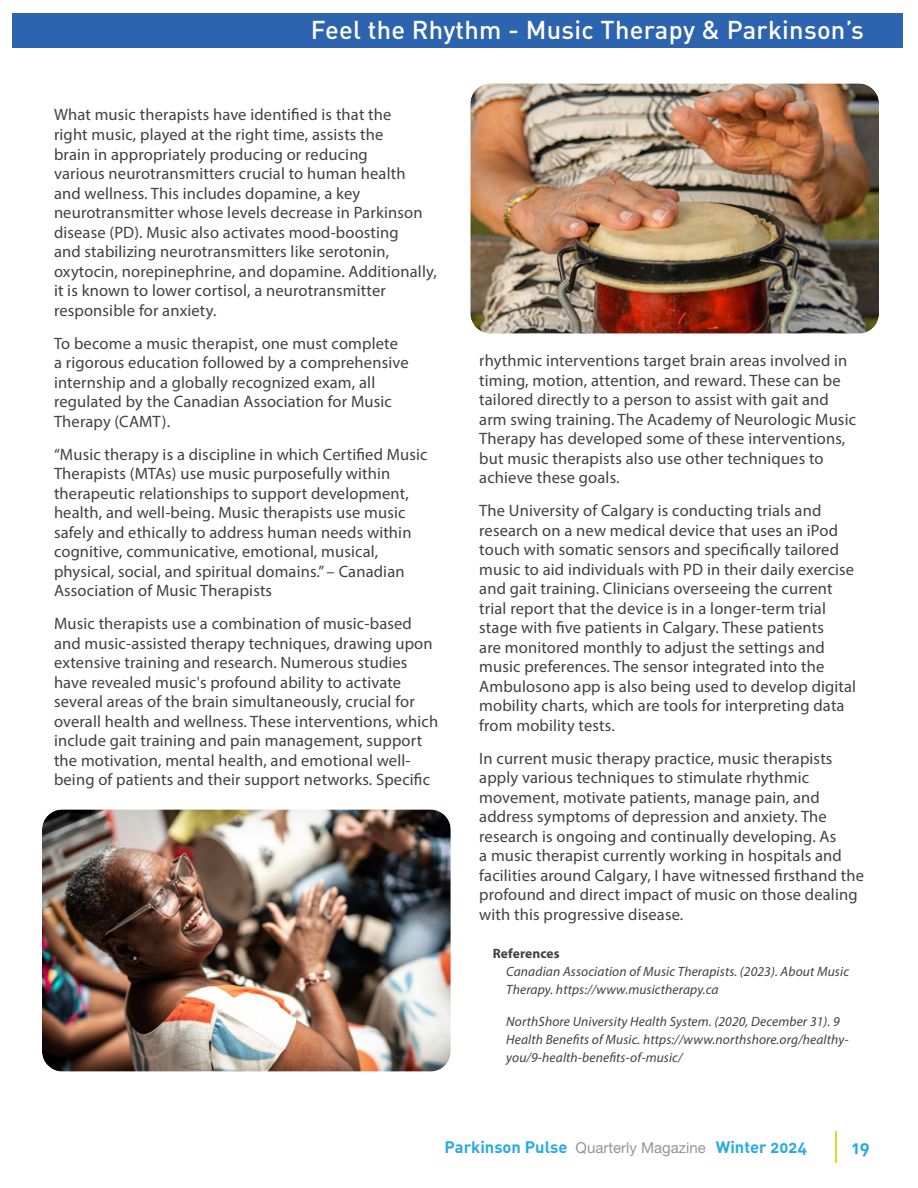
<style>
.page{position:relative;width:918px;height:1188px;background:#fff}
.page>*{position:absolute;margin:0;border:0;box-sizing:border-box;transform-origin:0 0}
.t1{font:25.5px "DIN Medium Alternate";letter-spacing:.01em;color:#fff}
.t2{font:18px "DIN Bold Alternate";color:#28aae1}
.t3{font:16.5px/19.5px "Myriad Pro";letter-spacing:.01em;color:#414042}
.t4{font:16.5px "DIN Bold Alternate";color:#28aae1}
.t5{font:italic 13.5px/18px "Myriad Pro";letter-spacing:.01em;color:#414042}
.t6{font:700 13.5px "Myriad Pro";letter-spacing:.01em;color:#414042}
.s1{font-family:"Helvetica Neue LT Std";font-size:15px;color:#939598}
</style>
<div class="page">
<hr style="left:836px;top:1131px;width:1px;height:32px;background:#d7df23">
<div style="left:458px;top:72px;width:433px;height:263px;background:#000;opacity:.11"></div>
<div style="left:30px;top:798px;width:433px;height:275px;background:#000;opacity:.11"></div>
<div style="left:12px;top:14px;width:891px;height:34px;background:#2d64af"></div>
<h1 class="t1" style="left:311px;top:13px;width:555px">Feel the Rhythm - Music Therapy &amp; Parkinson’s</h1>
<p class="t3" style="left:54px;top:105px;width:384px">What music therapists have identified is that the<br>right music, played at the right time, assists the<br>brain in appropriately producing or reducing<br>various neurotransmitters crucial to human health<br>and wellness. This includes dopamine, a key neurotransmitter whose levels decrease in Parkinson disease (PD). Music also activates mood-boosting<br>and stabilizing neurotransmitters like serotonin, oxytocin, norepinephrine, and dopamine. Additionally, it is known to lower cortisol, a neurotransmitter responsible for anxiety.</p>
<p class="t3" style="left:54px;top:333px;width:356px">To become a music therapist, one must complete a rigorous education followed by a comprehensive internship and a globally recognized exam, all regulated by the Canadian Association for Music Therapy (CAMT).</p>
<p class="t3" style="left:54px;top:444px;width:375px">“Music therapy is a discipline in which Certified Music Therapists (MTAs) use music purposefully within therapeutic relationships to support development, health, and well-being. Music therapists use music safely and ethically to address human needs within cognitive, communicative, emotional, musical, physical, social, and spiritual domains.” – Canadian Association of Music Therapists</p>
<p class="t3" style="left:54px;top:614px;width:386px">Music therapists use a combination of music-based and music-assisted therapy techniques, drawing upon extensive training and research. Numerous studies have revealed music's profound ability to activate several areas of the brain simultaneously, crucial for overall health and wellness. These interventions, which include gait training and pain management, support the motivation, mental health, and emotional well&shy;being of patients and their support networks. Specific</p>
<p class="t3" style="left:479px;top:351px;width:378px">rhythmic interventions target brain areas involved in timing, motion, attention, and reward. These can be tailored directly to a person to assist with gait and arm swing training. The Academy of Neurologic Music Therapy has developed some of these interventions, but music therapists also use other techniques to achieve these goals.</p>
<p class="t3" style="left:479px;top:501px;width:378px">The University of Calgary is conducting trials and research on a new medical device that uses an iPod touch with somatic sensors and specifically tailored music to aid individuals with PD in their daily exercise and gait training. Clinicians overseeing the current trial report that the device is in a longer-term trial stage with five patients in Calgary. These patients<br>are monitored monthly to adjust the settings and music preferences. The sensor integrated into the Ambulosono app is also being used to develop digital mobility charts, which are tools for interpreting data from mobility tests.</p>
<p class="t3" style="left:479px;top:748px;width:386px">In current music therapy practice, music therapists apply various techniques to stimulate rhythmic movement, motivate patients, manage pain, and address symptoms of depression and anxiety. The research is ongoing and continually developing. As<br>a music therapist currently working in hospitals and facilities around Calgary, I have witnessed firsthand the profound and direct impact of music on those dealing with this progressive disease.</p>
<p class="t6" style="left:493px;top:945px;width:68px">References</p>
<p class="t5" style="left:506px;top:962px;width:344px">Canadian Association of Music Therapists. (2023). About Music<br>Therapy. https://www.musictherapy.ca</p>
<p class="t5" style="left:506px;top:1012px;width:344px">NorthShore University Health System. (2020, December 31). 9<br>Health Benefits of Music. https://www.northshore.org/healthy&shy;you/9-health-benefits-of-music/</p>
<p class="t4" style="left:445px;top:1136px;width:364px">Parkinson Pulse <span class="s1">Quarterly Magazine</span> Winter 2024</p>
<p class="t2" style="left:852px;top:1135px;width:19px">19</p>
</div>
